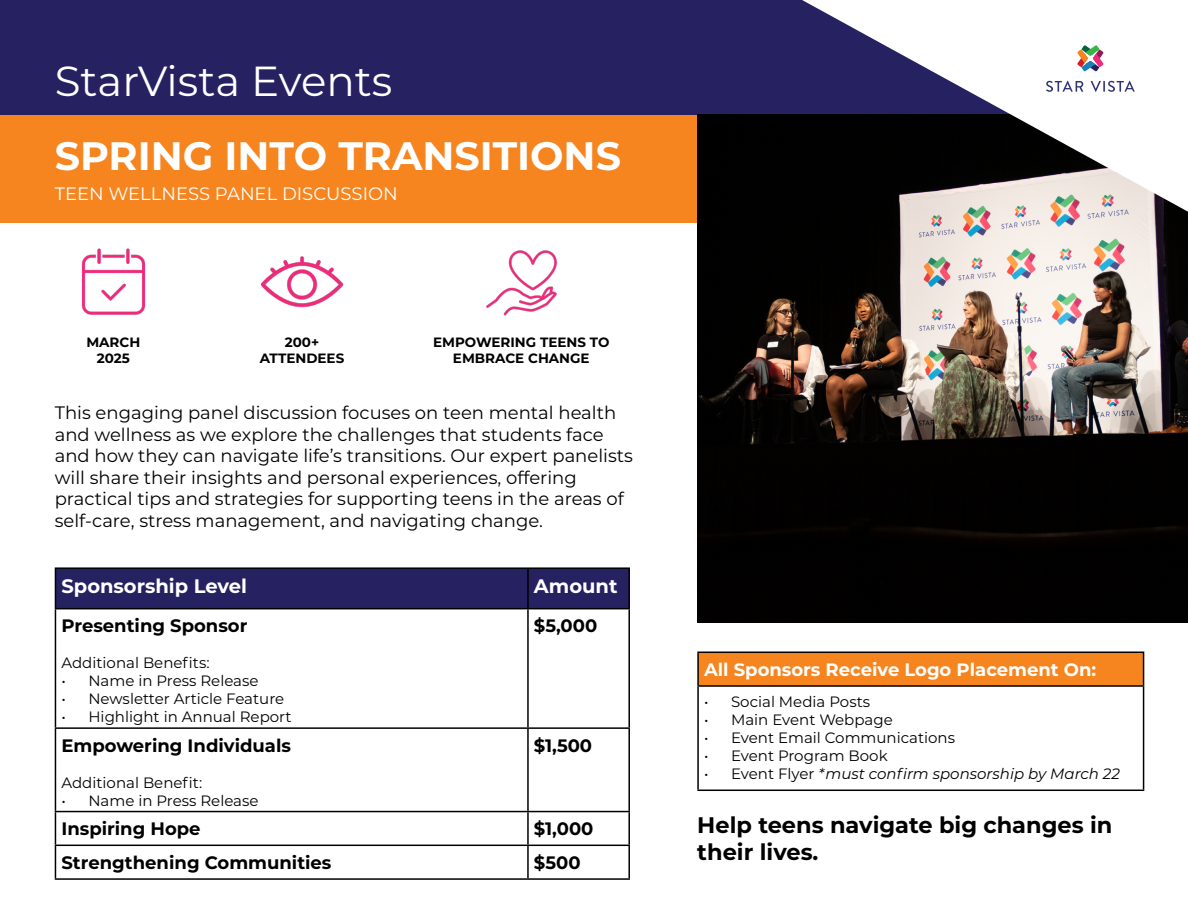
<style>
.page{position:relative;width:1188px;height:918px;background:#fff}
.page>*{position:absolute;margin:0;border:0;box-sizing:border-box;transform-origin:0 0}
.t1{font:42px "Montserrat";color:#fff}
.t2{font:700 39.6px "Montserrat";color:#fff}
.t3{font:700 22.5px/27px "Montserrat";color:#000}
.t4{font:700 19.5px "Montserrat";color:#fff}
.t5{font:18px/21.6px "Montserrat";color:#000}
.t6{font:700 18px "Montserrat";color:#000}
.t7{font:700 18px "Montserrat";color:#fff}
.t8{font:18px "Montserrat";color:#fff}
.t9{font:15px "Montserrat";color:#000}
.t10{font:italic 15px "Montserrat";color:#000}
.t11{font:700 13.5px/16.2px "Montserrat";color:#000;text-align:center}
.s1{font-style:normal}
</style>
<div class="page">
<div style="left:0;top:108px;width:702px;height:115px;background:#f6851f"></div>
<div style="left:0;top:0;width:1188px;height:114px;background:#262262"></div>
<img style="left:697px;top:115px;width:491px;height:508px">
<svg style="left:802px;top:0;width:386px;height:212px"></svg>
<svg style="left:1046px;top:81px;width:37px;height:11px"></svg>
<svg style="left:1091px;top:81px;width:44px;height:11px"></svg>
<svg style="left:1077px;top:45px;width:27px;height:26px"></svg>
<div style="left:56px;top:569px;width:572px;height:39px;background:#262262"></div>
<hr style="left:55px;top:567px;width:473px;height:2px;background:#000">
<hr style="left:55px;top:569px;width:1px;height:39px;background:#000">
<hr style="left:528px;top:567px;width:102px;height:2px;background:#000">
<hr style="left:527px;top:569px;width:2px;height:39px;background:#000">
<hr style="left:628px;top:569px;width:2px;height:39px;background:#000">
<hr style="left:55px;top:608px;width:473px;height:1px;background:#000">
<hr style="left:55px;top:609px;width:1px;height:118px;background:#000">
<hr style="left:528px;top:608px;width:102px;height:1px;background:#000">
<hr style="left:527px;top:609px;width:2px;height:118px;background:#000">
<hr style="left:628px;top:609px;width:2px;height:118px;background:#000">
<hr style="left:55px;top:727px;width:473px;height:2px;background:#000">
<hr style="left:55px;top:729px;width:1px;height:82px;background:#000">
<hr style="left:528px;top:727px;width:102px;height:2px;background:#000">
<hr style="left:527px;top:729px;width:2px;height:82px;background:#000">
<hr style="left:628px;top:729px;width:2px;height:82px;background:#000">
<hr style="left:55px;top:811px;width:473px;height:1px;background:#000">
<hr style="left:55px;top:812px;width:1px;height:33px;background:#000">
<hr style="left:528px;top:811px;width:102px;height:1px;background:#000">
<hr style="left:527px;top:812px;width:2px;height:33px;background:#000">
<hr style="left:628px;top:812px;width:2px;height:33px;background:#000">
<hr style="left:55px;top:845px;width:473px;height:1px;background:#000">
<hr style="left:55px;top:846px;width:1px;height:32px;background:#000">
<hr style="left:528px;top:845px;width:102px;height:1px;background:#000">
<hr style="left:527px;top:846px;width:2px;height:32px;background:#000">
<hr style="left:628px;top:846px;width:2px;height:32px;background:#000">
<hr style="left:55px;top:878px;width:473px;height:2px;background:#000">
<hr style="left:528px;top:878px;width:102px;height:2px;background:#000">
<div style="left:698px;top:652px;width:446px;height:34px;background:#f6851f"></div>
<hr style="left:697px;top:652px;width:447px;height:1px;background:#000">
<hr style="left:697px;top:653px;width:2px;height:32px;background:#000">
<hr style="left:1143px;top:653px;width:1px;height:32px;background:#000">
<hr style="left:697px;top:685px;width:447px;height:2px;background:#000">
<hr style="left:697px;top:687px;width:2px;height:103px;background:#000">
<hr style="left:1143px;top:687px;width:1px;height:103px;background:#000">
<hr style="left:697px;top:790px;width:447px;height:1px;background:#000">
<img style="left:81px;top:248px;width:65px;height:67px">
<img style="left:260px;top:256px;width:84px;height:52px">
<img style="left:486px;top:250px;width:71px;height:66px">
<h1 class="t1" style="left:55px;top:52px;width:339px">StarVista Events</h1>
<h2 class="t2" style="left:55px;top:127px;width:568px">SPRING INTO TRANSITIONS</h2>
<p class="t8" style="left:55px;top:181px;width:345px">TEEN WELLNESS PANEL DISCUSSION</p>
<p class="t11" style="left:86px;top:334px;width:55px">MARCH<br>2025</p>
<p class="t11" style="left:260px;top:334px;width:86px">200+<br>ATTENDEES</p>
<p class="t11" style="left:433px;top:334px;width:178px">EMPOWERING TEENS TO<br>EMBRACE CHANGE</p>
<p class="t5" style="left:55px;top:401px;width:580px">This engaging panel discussion focuses on teen mental health and wellness as we explore the challenges that students face and how they can navigate life’s transitions. Our expert panelists will share their insights and personal experiences, offering practical tips and strategies for supporting teens in the areas of self-care, stress management, and navigating change.</p>
<p class="t4" style="left:61px;top:572px;width:187px">Sponsorship Level</p>
<p class="t4" style="left:534px;top:572px;width:85px">Amount</p>
<p class="t6" style="left:61px;top:613px;width:188px">Presenting Sponsor</p>
<p class="t9" style="left:61px;top:653px;width:150px">Additional Benefits:</p>
<p class="t9" style="left:61px;top:671px;width:199px">• Name in Press Release</p>
<p class="t9" style="left:61px;top:689px;width:224px">• Newsletter Article Feature</p>
<p class="t9" style="left:61px;top:707px;width:232px">• Highlight in Annual Report</p>
<p class="t6" style="left:534px;top:613px;width:65px">$5,000</p>
<p class="t6" style="left:61px;top:732px;width:231px">Empowering Individuals</p>
<p class="t9" style="left:61px;top:772px;width:142px">Additional Benefit:</p>
<p class="t9" style="left:61px;top:790px;width:199px">• Name in Press Release</p>
<p class="t6" style="left:534px;top:732px;width:60px">$1,500</p>
<p class="t6" style="left:61px;top:816px;width:141px">Inspiring Hope</p>
<p class="t6" style="left:534px;top:816px;width:61px">$1,000</p>
<p class="t6" style="left:61px;top:849px;width:272px">Strengthening Communities</p>
<p class="t6" style="left:534px;top:849px;width:48px">$500</p>
<p class="t7" style="left:704px;top:656px;width:394px">All Sponsors Receive Logo Placement On:</p>
<p class="t9" style="left:704px;top:691px;width:168px">• Social Media Posts</p>
<p class="t9" style="left:704px;top:709px;width:190px">• Main Event Webpage</p>
<p class="t9" style="left:704px;top:727px;width:253px">• Event Email Communications</p>
<p class="t9" style="left:704px;top:745px;width:185px">• Event Program Book</p>
<p class="t10" style="left:704px;top:763px;width:417px"><span class="s1">• Event Flyer</span> *must confirm sponsorship by March 22</p>
<p class="t3" style="left:697px;top:811px;width:417px">Help teens navigate big changes in their lives.</p>
</div>
